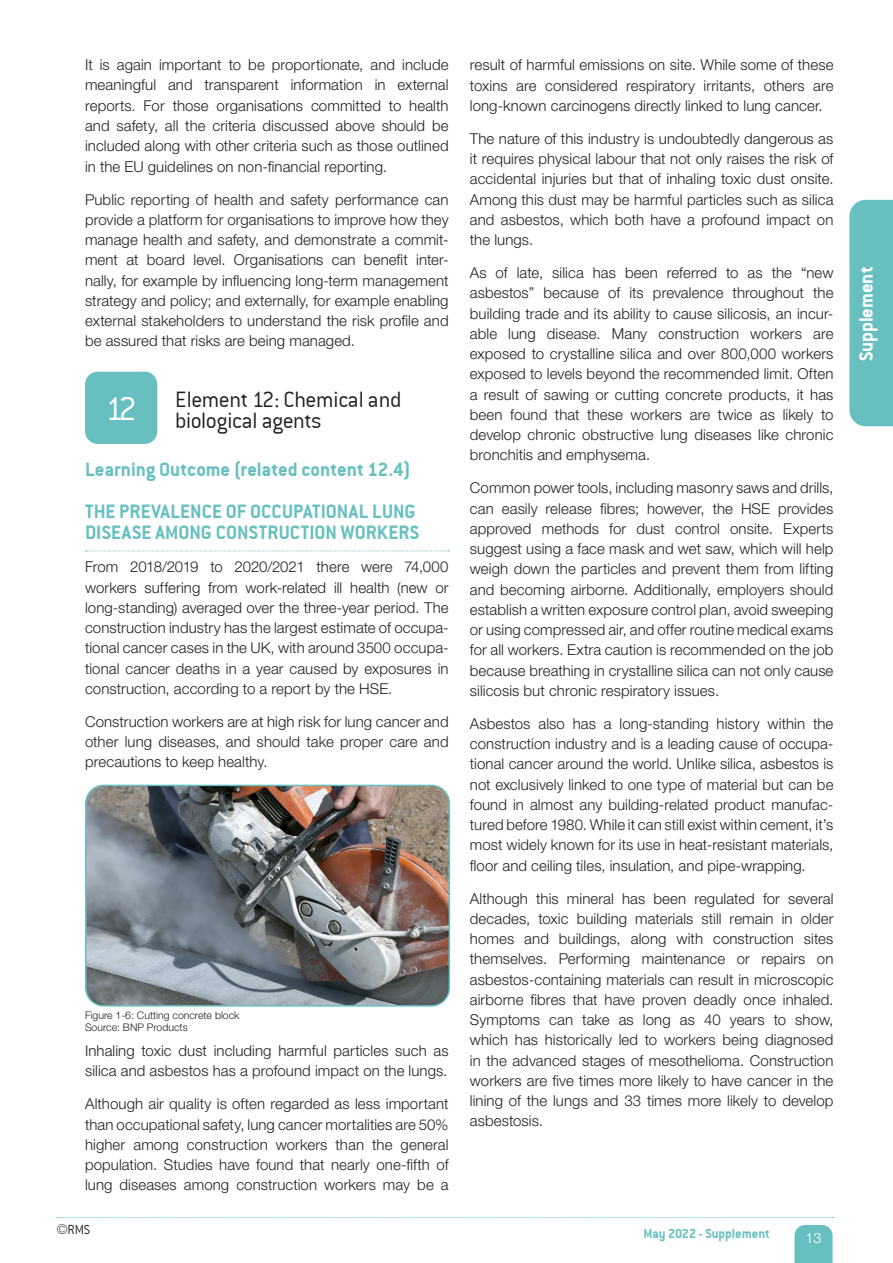
<style>
.page{position:relative;width:893px;height:1263px;background:#fff}
.page>*{position:absolute;margin:0;border:0;box-sizing:border-box;transform-origin:0 0}
.t1{font:24px/21px "Conduit ITCTT Light";letter-spacing:-.015em;color:#231f20;text-align:center}
.t2{font:21px/42.3px "Conduit ITCTT Bold";color:#67c0bf}
.t3{font:21px "Conduit ITCTT Bold";color:#fff}
.t4{font:300 15px/20.2px "Helvetica Neue LT Std";letter-spacing:.005em;color:#231f20;text-align:justify}
.t5{font:14.25px "Conduit ITCTT Bold";color:#67c0bf}
.t6{font:14.25px "Conduit ITCTT Light";color:#231f20}
.t7{font:300 14.25px "Helvetica Neue LT Std";color:#fff}
.t8{font:300 10.5px/12px "Helvetica Neue LT Std";color:#231f20}
.s1{font-size:36px;color:#fff}
.s2{font-family:"Helvetica Neue LT Std";font-weight:100;font-stretch:condensed;font-size:13.5px}
</style>
<div class="page">
<svg style="left:794px;top:1225px;width:38px;height:38px"></svg>
<svg style="left:57px;top:1217px;width:776px;height:1px"></svg>
<div style="left:849px;top:200px;width:44px;height:226px;background:#67c0bf"></div>
<svg style="left:86px;top:550px;width:363px;height:1px"></svg>
<div style="left:85px;top:372px;width:72px;height:72px;background:#67c0bf;border-radius:13px"></div>
<img style="left:86px;top:785px;width:363px;height:221px">
<div style="left:85px;top:785px;width:365px;height:221px;border:2px solid #67c0bf;border-radius:18px"></div>
<p class="t4" style="left:85px;top:54px;width:365px">It is again important to be proportionate, and include meaningful and transparent information in external reports. For those organisations committed to health and safety, all the criteria discussed above should be included along with other criteria such as those outlined in the EU guidelines on non-financial reporting.</p>
<p class="t4" style="left:85px;top:189px;width:365px">Public reporting of health and safety performance can provide a platform for organisations to improve how they manage health and safety, and demonstrate a commit&shy;ment at board level. Organisations can benefit inter&shy;nally, for example by influencing long-term management strategy and policy; and externally, for example enabling external stakeholders to understand the risk profile and be assured that risks are being managed.</p>
<h1 class="t1" style="left:105px;top:389px;width:298px"><span class="s1">12</span> Element 12: Chemical and biological agents</h1>
<h2 class="t2" style="left:85px;top:448px;width:332px">Learning Outcome (related content 12.4)<br>THE PREVALENCE OF OCCUPATIONAL LUNG</h2>
<h2 class="t2" style="left:85px;top:511px;width:335px">DISEASE AMONG CONSTRUCTION WORKERS</h2>
<p class="t4" style="left:85px;top:556px;width:365px">From 2018/2019 to 2020/2021 there were 74,000 workers suffering from work-related ill health (new or long-standing) averaged over the three-year period. The construction industry has the largest estimate of occupa&shy;tional cancer cases in the UK, with around 3500 occupa&shy;tional cancer deaths in a year caused by exposures in construction, according to a report by the HSE.</p>
<p class="t4" style="left:85px;top:711px;width:365px">Construction workers are at high risk for lung cancer and other lung diseases, and should take proper care and precautions to keep healthy.</p>
<p class="t8" style="left:85px;top:1009px;width:156px">Figure 1-6: Cutting concrete block<br>Source: BNP Products</p>
<p class="t4" style="left:85px;top:1040px;width:365px">Inhaling toxic dust including harmful particles such as silica and asbestos has a profound impact on the lungs.</p>
<p class="t4" style="left:85px;top:1094px;width:365px">Although air quality is often regarded as less important than occupational safety, lung cancer mortalities are 50% higher among construction workers than the general population. Studies have found that nearly one-fifth of lung diseases among construction workers may be a</p>
<p class="t6" style="left:57px;top:1222px;width:35px"><span class="s2">©</span>RMS</p>
<p class="t4" style="left:470px;top:54px;width:365px">result of harmful emissions on site. While some of these toxins are considered respiratory irritants, others are long-known carcinogens directly linked to lung cancer.</p>
<p class="t4" style="left:470px;top:128px;width:365px">The nature of this industry is undoubtedly dangerous as it requires physical labour that not only raises the risk of accidental injuries but that of inhaling toxic dust onsite.<br>Among this dust may be harmful particles such as silica and asbestos, which both have a profound impact on the lungs.</p>
<p class="t4" style="left:470px;top:262px;width:365px">As of late, silica has been referred to as the “new asbestos” because of its prevalence throughout the building trade and its ability to cause silicosis, an incur&shy;able lung disease. Many construction workers are exposed to crystalline silica and over 800,000 workers exposed to levels beyond the recommended limit. Often a result of sawing or cutting concrete products, it has been found that these workers are twice as likely to develop chronic obstructive lung diseases like chronic bronchitis and emphysema.</p>
<p class="t4" style="left:470px;top:477px;width:365px">Common power tools, including masonry saws and drills, can easily release fibres; however, the HSE provides approved methods for dust control onsite. Experts suggest using a face mask and wet saw, which will help weigh down the particles and prevent them from lifting and becoming airborne. Additionally, employers should establish a written exposure control plan, avoid sweeping or using compressed air, and offer routine medical exams for all workers. Extra caution is recommended on the job because breathing in crystalline silica can not only cause silicosis but chronic respiratory issues.</p>
<p class="t4" style="left:470px;top:713px;width:365px">Asbestos also has a long-standing history within the construction industry and is a leading cause of occupa&shy;tional cancer around the world. Unlike silica, asbestos is not exclusively linked to one type of material but can be found in almost any building-related product manufac&shy;tured before 1980. While it can still exist within cement, it’s most widely known for its use in heat-resistant materials, floor and ceiling tiles, insulation, and pipe-wrapping.</p>
<p class="t4" style="left:470px;top:888px;width:365px">Although this mineral has been regulated for several decades, toxic building materials still remain in older homes and buildings, along with construction sites themselves. Performing maintenance or repairs on asbestos-containing materials can result in microscopic airborne fibres that have proven deadly once inhaled.<br>Symptoms can take as long as 40 years to show, which has historically led to workers being diagnosed in the advanced stages of mesothelioma. Construction workers are five times more likely to have cancer in the lining of the lungs and 33 times more likely to develop asbestosis.</p>
<p class="t5" style="left:643px;top:1225px;width:128px">May 2022 - Supplement</p>
<p class="t7" style="left:806px;top:1229px;width:17px">13</p>
<h2 class="t3" style="left:854px;top:361px;width:96px;rotate:-90deg">Supplement</h2>
</div>
